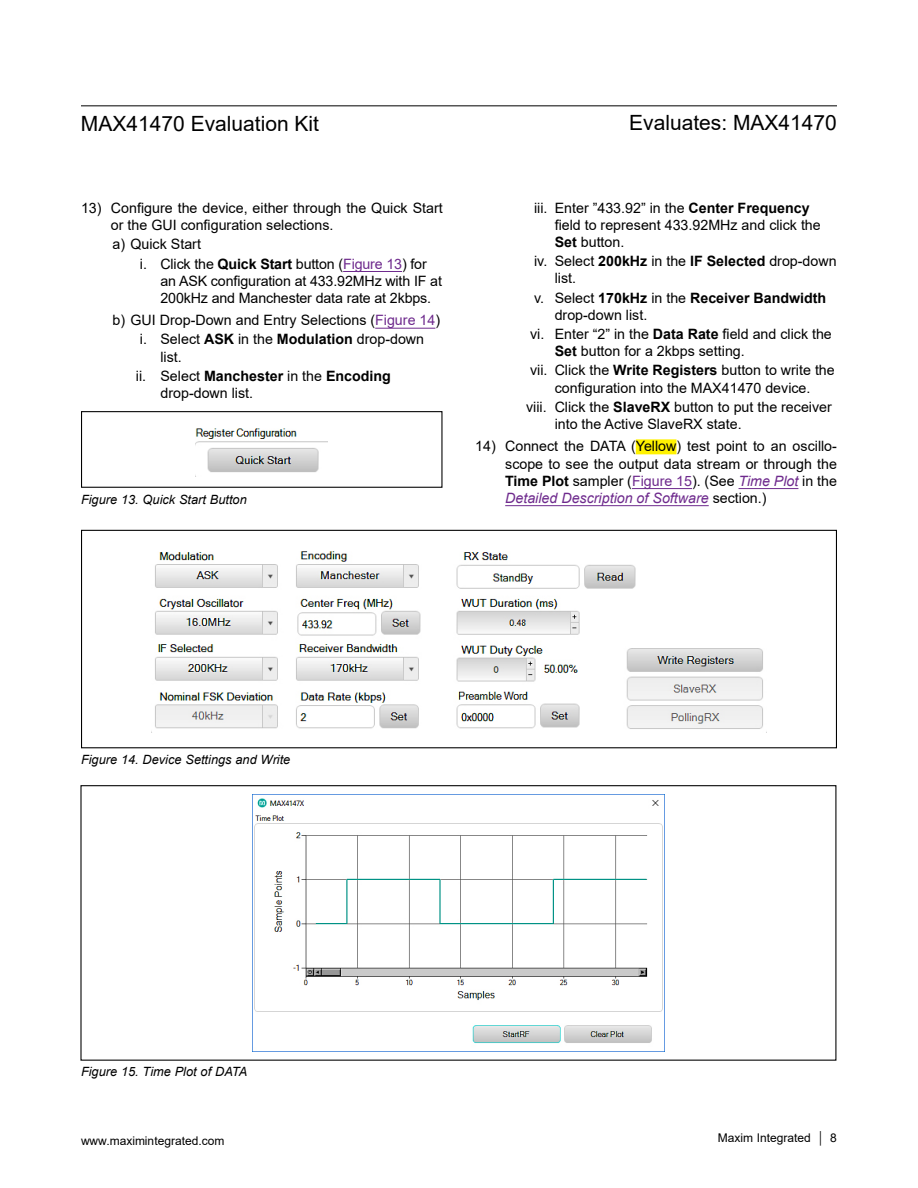
<style>
.page{position:relative;width:918px;height:1188px;background:#fff}
.page>*{position:absolute;margin:0;border:0;box-sizing:border-box;transform-origin:0 0}
.t1{font:21px "Arial";color:#000}
.t2{font:14.25px/17.1px "Arial";color:#000}
.t3{font:italic 14.25px "Arial";color:#6e2a8d}
.t4{font:italic 12.75px "Arial";color:#000}
.t5{font:12px "Arial";color:#000}
.s1{font-weight:700}
.s2{color:#6e2a8d}
.s3{font-style:italic;color:#6e2a8d}
.s4{font-style:normal;color:#000}
</style>
<div class="page">
<hr style="left:81px;top:105px;width:756px;height:1px;background:#000">
<hr style="left:343px;top:271px;width:59px;height:1px;background:#6e2a8d">
<hr style="left:375px;top:328px;width:60px;height:1px;background:#6e2a8d">
<div style="left:636px;top:439px;width:40px;height:15px;background:#fff200"></div>
<hr style="left:632px;top:488px;width:60px;height:1px;background:#6e2a8d">
<hr style="left:739px;top:488px;width:59px;height:1px;background:#6e2a8d">
<hr style="left:505px;top:505px;width:204px;height:1px;background:#6e2a8d">
<img style="left:196px;top:428px;width:132px;height:44px">
<div style="left:81px;top:411px;width:362px;height:77px;border:1px solid #000"></div>
<img style="left:151px;top:551px;width:616px;height:181px">
<div style="left:81px;top:530px;width:756px;height:218px;border:1px solid #000"></div>
<img style="left:252px;top:794px;width:413px;height:258px">
<h1 class="t1" style="left:81px;top:109px;width:240px">MAX41470 Evaluation Kit</h1>
<h1 class="t1" style="left:629px;top:108px;width:209px">Evaluates: MAX41470</h1>
<p class="t2" style="left:111px;top:199px;width:333px;text-indent:-30px">13) Configure the device, either through the Quick Start or the GUI configuration selections.</p>
<p class="t2" style="left:140px;top:235px;width:288px;line-height:19.2px;text-indent:-27px">a) Quick Start<br>i. Click the <span class="s1">Quick Start</span> button (<span class="s2">Figure 13</span>) for</p>
<p class="t2" style="left:160px;top:272px;width:283px">an ASK configuration at 433.92MHz with IF at<br>200kHz and Manchester data rate at 2kbps.</p>
<p class="t2" style="left:140px;top:311px;width:302px;line-height:19.2px;text-indent:-27px">b) GUI Drop-Down and Entry Selections (<span class="s2">Figure 14</span>) i. Select <span class="s1">ASK</span> in the <span class="s1">Modulation</span> drop-down</p>
<p class="t2" style="left:136px;top:347px;width:257px;line-height:19.2px;text-indent:25px">list.<br>ii. Select <span class="s1">Manchester</span> in the <span class="s1">Encoding</span></p>
<p class="t2" style="left:160px;top:384px;width:94px">drop-down list.</p>
<p class="t2" style="left:555px;top:199px;width:268px;text-indent:-21px">iii. Enter ”433.92” in the <span class="s1">Center Frequency </span>field to represent 433.92MHz and click the<br><span class="s1">Set</span> button.</p>
<p class="t2" style="left:555px;top:253px;width:283px;text-indent:-21px">iv. Select <span class="s1">200kHz</span> in the <span class="s1">IF Selected</span> drop-down list.</p>
<p class="t2" style="left:555px;top:289px;width:273px;text-indent:-21px">v. Select <span class="s1">170kHz</span> in the <span class="s1">Receiver Bandwidth </span>drop-down list.</p>
<p class="t2" style="left:555px;top:325px;width:279px;text-indent:-25px">vi. Enter “2” in the <span class="s1">Data Rate</span> field and click the<br><span class="s1">Set</span> button for a 2kbps setting.</p>
<p class="t2" style="left:530px;top:362px;width:306px;text-align:center">vii. Click the <span class="s1">Write Registers</span> button to write the configuration into the MAX41470 device.</p>
<p class="t2" style="left:555px;top:398px;width:279px;text-indent:-28px">viii. Click the <span class="s1">SlaveRX</span> button to put the receiver into the Active SlaveRX state.</p>
<p class="t2" style="left:505px;top:438px;width:333px;text-align:justify;text-indent:-30px">14) Connect the DATA (Yellow) test point to an oscillo&shy;scope to see the output data stream or through the <span class="s1">Time Plot</span> sampler (<span class="s2">Figure 15</span>). (See <span class="s3">Time Plot</span> in the</p>
<p class="t4" style="left:81px;top:491px;width:167px">Figure 13. Quick Start Button</p>
<p class="t3" style="left:505px;top:488px;width:263px">Detailed Description of Software <span class="s4">section.)</span></p>
<p class="t4" style="left:81px;top:752px;width:211px">Figure 14. Device Settings and Write</p>
<p class="t4" style="left:81px;top:1063px;width:168px">Figure 15. Time Plot of DATA</p>
<p class="t5" style="left:81px;top:1132px;width:145px">www.maximintegrated.com</p>
<p class="t5" style="left:718px;top:1129px;width:121px">Maxim Integrated │ 8</p>
</div>
